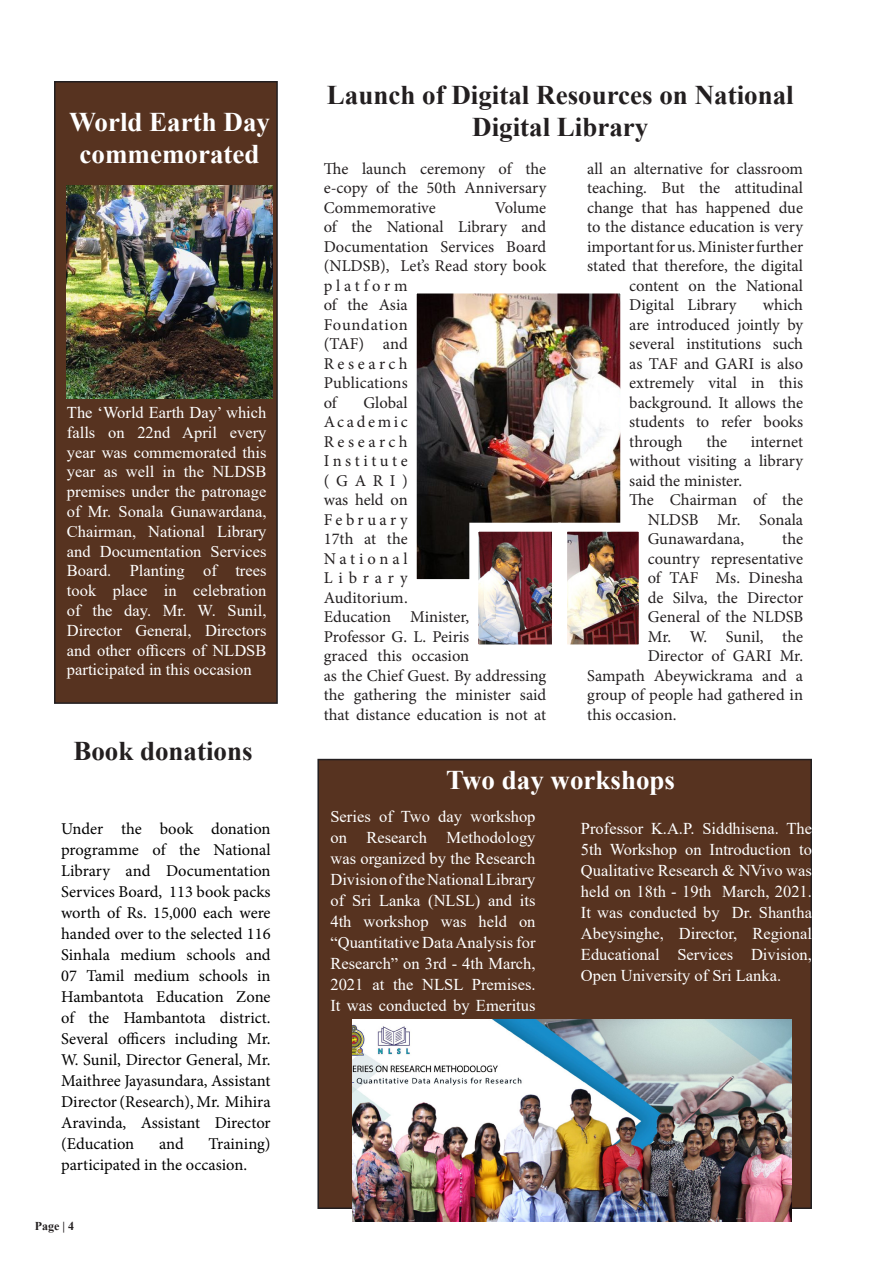
<style>
.page{position:relative;width:893px;height:1263px;background:#fff}
.page>*{position:absolute;margin:0;border:0;box-sizing:border-box;transform-origin:0 0}
.t1{font:700 27px/32.4px "Times New Roman";color:#231f20;text-align:center}
.t2{font:700 27px/32.4px "Times New Roman";color:#fff;text-align:center}
.t3{font:16.5px/19.5px "Minion Pro";color:#231f20;text-align:justify}
.t4{font:16.5px/21px "Times New Roman";color:#fff;text-align:justify}
.t5{font:16.5px/21px "Minion Pro";color:#000;text-align:justify}
.t6{font:700 12px "Times New Roman";color:#231f20}
</style>
<div class="page">
<div style="left:318px;top:759px;width:493px;height:449px;background:#573320"></div>
<div style="left:55px;top:82px;width:222px;height:621px;background:#573320"></div>
<div style="left:54px;top:81px;width:224px;height:623px;border:2px solid #231f20"></div>
<img style="left:67px;top:186px;width:205px;height:213px">
<img style="left:352px;top:1020px;width:439px;height:201px">
<img style="left:418px;top:294px;width:201px;height:284px">
<div style="left:408px;top:284px;width:221px;height:304px;border:9px solid #fff"></div>
<img style="left:568px;top:533px;width:70px;height:110px">
<div style="left:558px;top:523px;width:90px;height:130px;border:9px solid #fff"></div>
<img style="left:479px;top:533px;width:72px;height:110px">
<div style="left:469px;top:523px;width:92px;height:130px;border:9px solid #fff"></div>
<p class="t2" style="left:69px;top:105px;width:203px">World Earth Day commemorated</p>
<p class="t4" style="left:67px;top:402px;width:201px;line-height:19.8px">The ‘World Earth Day’ which falls on 22nd April every year was commemorated this year as well in the NLDSB premises under the patronage of Mr. Sonala Gunawardana, Chairman, National Library and Documentation Services Board. Planting of trees took place in celebration of the day. Mr. W. Sunil, Director General, Directors and other officers of NLDSB participated in this occasion</p>
<p class="t1" style="left:73px;top:734px;width:181px">Book donations</p>
<p class="t5" style="left:61px;top:818px;width:211px">Under the book donation programme of the National Library and Documentation Services Board, 113 book packs worth of Rs. 15,000 each were handed over to the selected 116<br>Sinhala medium schools and 07 Tamil medium schools in Hambantota Education Zone of the Hambantota district.<br>Several officers including Mr.<br>W. Sunil, Director General, Mr.<br>Maithree Jayasundara, Assistant Director (Research), Mr. Mihira Aravinda, Assistant Director (Education</p>
<p class="t5" style="left:159px;top:1133px;width:26px">and</p>
<p class="t5" style="left:61px;top:1133px;width:211px;text-indent:147px">Training) participated in the occasion.</p>
<p class="t6" style="left:35px;top:1217px;width:41px">Page | 4</p>
<p class="t1" style="left:327px;top:78px;width:468px">Launch of Digital Resources on National<br>Digital Library</p>
<p class="t3" style="left:324px;top:159px;width:224px">The launch ceremony of the e-copy of the 50th Anniversary Commemorative</p>
<p class="t3" style="left:324px;top:198px;width:224px;text-align:left;text-indent:171px">Volume of the National Library and<br>Documentation Services Board (NLDSB), Let’s Read story book platform<br>of the Asia<br>Foundation<br>(TAF) and<br>Research<br>Publications<br>of</p>
<p class="t3" style="left:324px;top:393px;width:224px;text-align:left;text-indent:40px">Global<br>Academic<br>Research<br>Institute<br>(GARI)<br>was held on<br>February<br>17th at the<br>National<br>Library<br>Auditorium.<br>Education Minister,<br>Professor G. L. Peiris<br>graced this occasion<br>as the Chief Guest. By addressing the gathering the minister said that distance education is not at</p>
<p class="t3" style="left:587px;top:159px;width:217px">all an alternative for classroom</p>
<p class="t3" style="left:587px;top:178px;width:217px">teaching. But the attitudinal</p>
<p class="t3" style="left:587px;top:198px;width:217px">change that has happened due</p>
<p class="t3" style="left:587px;top:217px;width:217px">to the distance education is very</p>
<p class="t3" style="left:587px;top:237px;width:217px">important for us. Minister further</p>
<p class="t3" style="left:587px;top:256px;width:217px">stated that therefore, the digital</p>
<p class="t3" style="left:629px;top:276px;width:175px">content on the National</p>
<p class="t3" style="left:629px;top:295px;width:109px">Digital Library</p>
<p class="t3" style="left:629px;top:295px;width:175px;text-indent:134px">which are introduced jointly by several institutions such as TAF and GARI is also extremely vital in this background. It allows the students to refer books through</p>
<p class="t3" style="left:706px;top:432px;width:22px">the</p>
<p class="t3" style="left:629px;top:432px;width:175px;text-indent:122px">internet without visiting a library said the minister.</p>
<p class="t3" style="left:648px;top:490px;width:157px;text-indent:-19px">The Chairman of the NLDSB Mr. Sonala Gunawardana,</p>
<p class="t3" style="left:782px;top:529px;width:22px">the</p>
<p class="t3" style="left:648px;top:549px;width:157px">country representative</p>
<p class="t3" style="left:648px;top:568px;width:157px">of TAF Ms. Dinesha</p>
<p class="t3" style="left:648px;top:588px;width:157px">de Silva, the Director</p>
<p class="t3" style="left:648px;top:607px;width:157px">General of the NLDSB</p>
<p class="t3" style="left:648px;top:627px;width:157px">Mr. W. Sunil, the</p>
<p class="t3" style="left:648px;top:646px;width:157px">Director of GARI Mr.</p>
<p class="t3" style="left:587px;top:666px;width:217px">Sampath Abeywickrama and a</p>
<p class="t3" style="left:587px;top:685px;width:217px">group of people had gathered in</p>
<p class="t3" style="left:587px;top:705px;width:91px">this occasion.</p>
<p class="t2" style="left:446px;top:763px;width:231px">Two day workshops</p>
<p class="t4" style="left:330px;top:805px;width:207px">Series of Two day workshop on Research Methodology was organized by the Research Division of the National Library of Sri Lanka (NLSL) and its 4th workshop was held on “Quantitative Data Analysis for Research” on 3rd - 4th March, 2021 at the NLSL Premises.<br>It was conducted by Emeritus</p>
<p class="t4" style="left:581px;top:817px;width:233px">Professor K.A.P. Siddhisena. The 5th Workshop on Introduction to Qualitative Research &amp; NVivo was held on 18th - 19th March, 2021.<br>It was conducted by Dr. Shantha Abeysinghe, Director, Regional Educational Services Division, Open University of Sri Lanka.</p>
</div>
